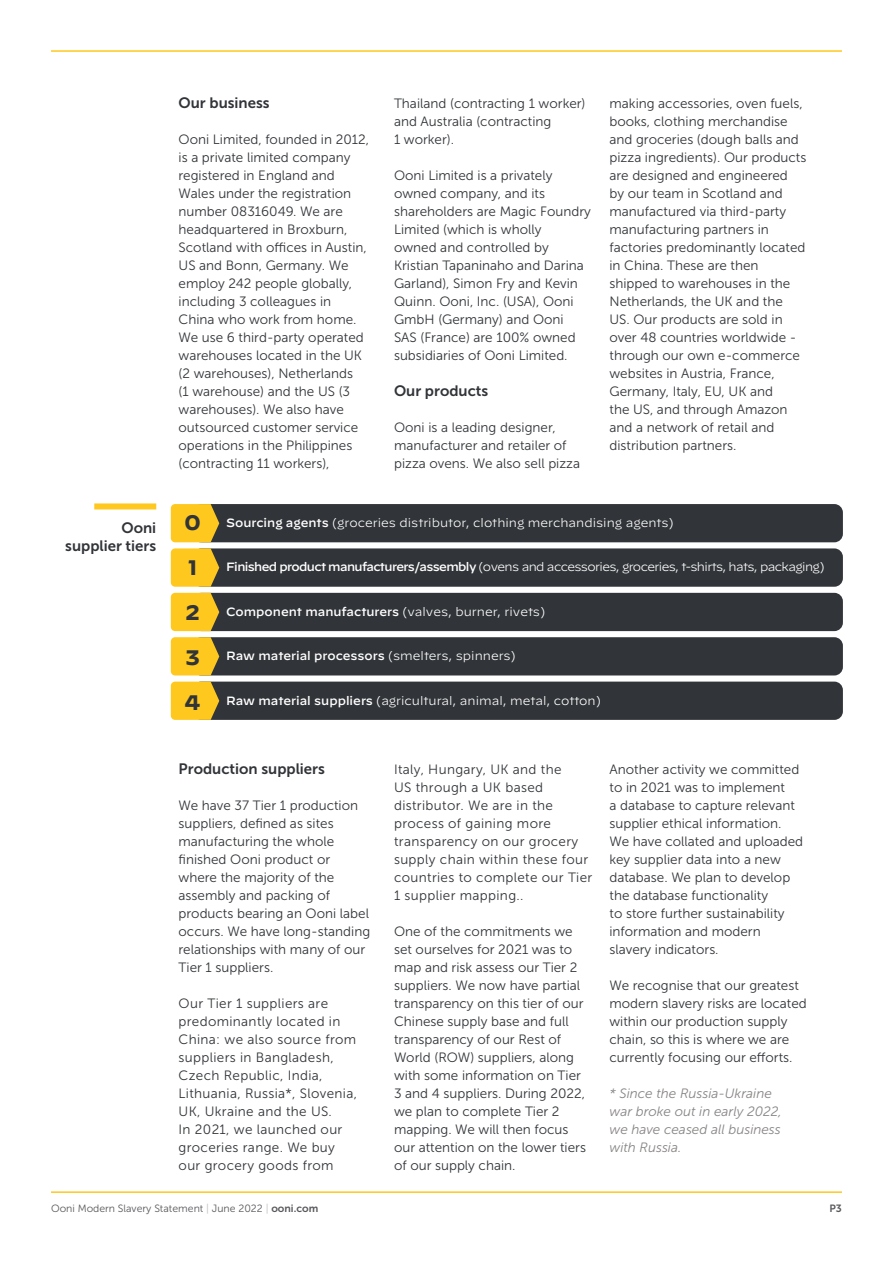
<style>
.page{position:relative;width:893px;height:1263px;background:#fff}
.page>*{position:absolute;margin:0;border:0;box-sizing:border-box;transform-origin:0 0}
.t1{font:700 21px/45px "Decimal";color:#313438}
.t2{font:15px/18px "Museo Sans 700";color:#313438;text-align:right}
.t3{font:13.5px/18px "Museo Sans 300";color:#313438}
.t4{font:13.5px/18px "Museo Sans 300";letter-spacing:.025em;color:#313438}
.t5{font:italic 13.5px/18px "Museo Sans 300";color:#878483}
.t6{font:300 12px "Decimal";color:#fff}
.t7{font:300 12px "Decimal";letter-spacing:-.05em;color:#fff}
.t8{font:500 12px "Decimal";color:#fff}
.t9{font:10.5px "Museo Sans 300";color:#58575b}
.t10{font:10.5px "Museo Sans 700";color:#58575b}
.s1{font-weight:500}
.s2{font-weight:300}
.s3{color:#bfbdbf}
.s4{font-family:"Museo Sans 700"}
</style>
<div class="page">
<hr style="left:51px;top:50px;width:791px;height:2px;background:#fec81e">
<hr style="left:51px;top:1191px;width:791px;height:2px;background:#fec81e">
<div style="left:94px;top:503px;width:62px;height:6px;background:#fec81e"></div>
<div style="left:193px;top:504px;width:650px;height:38px;background:#313438;border-radius:9px"></div>
<svg style="left:171px;top:504px;width:48px;height:38px"></svg>
<div style="left:193px;top:548px;width:650px;height:39px;background:#313438;border-radius:9px"></div>
<svg style="left:171px;top:548px;width:48px;height:39px"></svg>
<div style="left:193px;top:593px;width:650px;height:38px;background:#313438;border-radius:9px"></div>
<svg style="left:171px;top:593px;width:48px;height:38px"></svg>
<div style="left:193px;top:637px;width:650px;height:38px;background:#313438;border-radius:9px"></div>
<svg style="left:171px;top:637px;width:48px;height:38px"></svg>
<div style="left:193px;top:682px;width:650px;height:38px;background:#313438;border-radius:9px"></div>
<svg style="left:171px;top:682px;width:48px;height:38px"></svg>
<p class="t2" style="left:65px;top:519px;width:93px">Ooni supplier tiers</p>
<p class="t2" style="left:179px;top:94px;width:93px">Our business</p>
<p class="t3" style="left:179px;top:130px;width:192px">Ooni Limited, founded in 2012, is a private limited company registered in England and<br>Wales under the registration number 08316049. We are headquartered in Broxburn,<br>Scotland with offices in Austin,<br>US and Bonn, Germany. We employ 242 people globally, including 3 colleagues in<br>China who work from home.<br>We use 6 third-party operated warehouses located in the UK (2 warehouses), Netherlands<br>(1 warehouse) and the US (3 warehouses). We also have outsourced customer service operations in the Philippines (contracting 11 workers),</p>
<p class="t3" style="left:394px;top:94px;width:193px">Thailand (contracting 1 worker) and Australia (contracting<br>1 worker).</p>
<p class="t3" style="left:394px;top:166px;width:198px">Ooni Limited is a privately owned company, and its shareholders are Magic Foundry<br>Limited (which is wholly<br>owned and controlled by<br>Kristian Tapaninaho and Darina<br>Garland), Simon Fry and Kevin<br>Quinn. Ooni, Inc. (USA), Ooni<br>GmbH (Germany) and Ooni<br>SAS (France) are 100% owned subsidiaries of Ooni Limited.</p>
<p class="t2" style="left:394px;top:382px;width:96px">Our products</p>
<p class="t3" style="left:394px;top:418px;width:188px">Ooni is a leading designer, manufacturer and retailer of pizza ovens. We also sell pizza</p>
<p class="t3" style="left:609px;top:94px;width:198px">making accessories, oven fuels, books, clothing merchandise and groceries (dough balls and pizza ingredients). Our products are designed and engineered<br>by our team in Scotland and manufactured via third-party manufacturing partners in factories predominantly located in China. These are then shipped to warehouses in the<br>Netherlands, the UK and the<br>US. Our products are sold in over 48 countries worldwide - through our own e-commerce websites in Austria, France,<br>Germany, Italy, EU, UK and<br>the US, and through Amazon and a network of retail and distribution partners.</p>
<h1 class="t1" style="left:185px;top:500px;width:18px">0<br>1<br>2<br>3<br>4</h1>
<p class="t6" style="left:226px;top:516px;width:449px"><span class="s1">Sourcing agents</span> (groceries distributor, clothing merchandising agents)</p>
<p class="t7" style="left:226px;top:560px;width:600px"><span class="s1">Finished product manufacturers/assembly</span> (ovens and accessories, groceries, t-shirts, hats, packaging)</p>
<p class="t8" style="left:226px;top:600px;width:321px">Component manufacturers <span class="s2">(valves, burner, rivets)</span></p>
<p class="t8" style="left:226px;top:644px;width:291px">Raw material processors <span class="s2">(smelters, spinners)</span></p>
<p class="t6" style="left:226px;top:694px;width:376px"><span class="s1">Raw material suppliers</span> (agricultural, animal, metal, cotton)</p>
<p class="t2" style="left:179px;top:760px;width:148px">Production suppliers</p>
<p class="t3" style="left:179px;top:796px;width:193px">We have 37 Tier 1 production suppliers, defined as sites manufacturing the whole finished Ooni product or where the majority of the assembly and packing of products bearing an Ooni label occurs. We have long-standing relationships with many of our<br>Tier 1 suppliers.</p>
<p class="t4" style="left:179px;top:994px;width:180px">Our Tier 1 suppliers are predominantly located in<br>China: we also source from suppliers in Bangladesh,<br>Czech Republic, India,<br>Lithuania, Russia*, Slovenia,<br>UK, Ukraine and the US.<br>In 2021, we launched our groceries range. We buy our grocery goods from</p>
<p class="t4" style="left:394px;top:760px;width:200px">Italy, Hungary, UK and the<br>US through a UK based distributor. We are in the process of gaining more transparency on our grocery supply chain within these four countries to complete our Tier<br>1 supplier mapping..</p>
<p class="t3" style="left:394px;top:922px;width:193px">One of the commitments we set ourselves for 2021 was to map and risk assess our Tier 2 suppliers. We now have partial transparency on this tier of our<br>Chinese supply base and full transparency of our Rest of<br>World (ROW) suppliers, along with some information on Tier<br>3 and 4 suppliers. During 2022, we plan to complete Tier 2 mapping. We will then focus our attention on the lower tiers of our supply chain.</p>
<p class="t3" style="left:609px;top:760px;width:195px">Another activity we committed to in 2021 was to implement<br>a database to capture relevant supplier ethical information.<br>We have collated and uploaded key supplier data into a new database. We plan to develop the database functionality<br>to store further sustainability information and modern slavery indicators.</p>
<p class="t3" style="left:609px;top:976px;width:199px">We recognise that our greatest modern slavery risks are located within our production supply chain, so this is where we are currently focusing our efforts.</p>
<p class="t5" style="left:609px;top:1084px;width:174px">* Since the Russia-Ukraine war broke out in early 2022, we have ceased all business with Russia.</p>
<p class="t9" style="left:51px;top:1203px;width:269px">Ooni Modern Slavery Statement <span class="s3">|</span> June 2022 <span class="s3">|</span> <span class="s4">ooni.com</span></p>
<p class="t10" style="left:829px;top:1203px;width:14px">P3</p>
</div>
